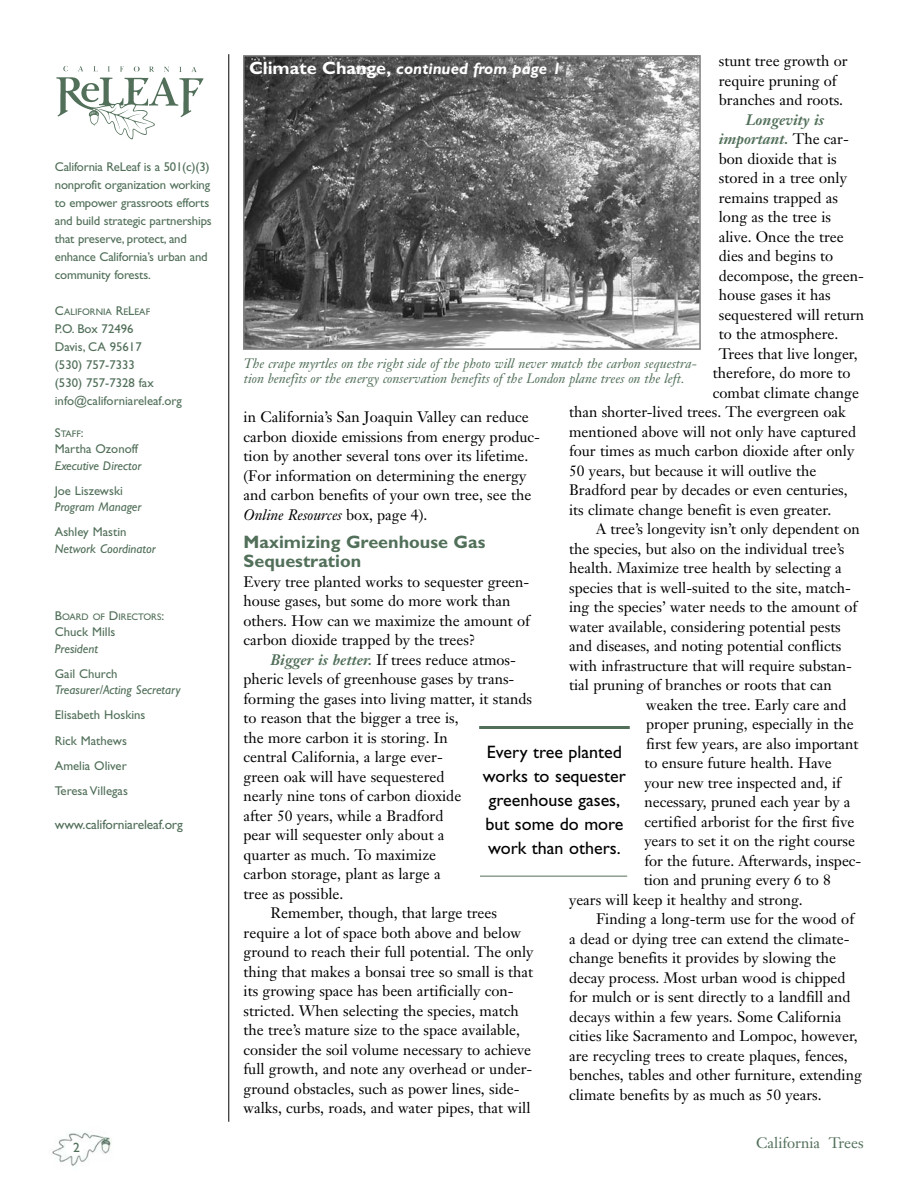
<style>
.page{position:relative;width:918px;height:1188px;background:#fff}
.page>*{position:absolute;margin:0;border:0;box-sizing:border-box;transform-origin:0 0}
.t1{font:18px/24px "Gill Sans";color:#000;text-align:center}
.t2{font:700 18px/19.5px "Gill Sans";color:#516f59}
.t3{font:italic 700 16.5px "Gill Sans";color:#fff}
.t4{font:15px/19.5px "Janson Text";color:#000}
.t5{font:italic 700 15px "Janson Text";color:#516f59}
.t6{font:15px "Janson Text";color:#516f59}
.t7{font:italic 13.5px/15px "Janson Text";color:#516f59}
.t8{font:13.5px "Gill Sans";letter-spacing:-.015em;color:#516f59}
.t9{font:12.75px/18px "Gill Sans";letter-spacing:-.015em;color:#516f59}
.t10{font:italic 12.75px "Gill Sans";color:#516f59}
.t11{font:9.6px "Gill Sans";color:#516f59}
.s1{font-size:12.75px}
.s2{font-weight:400;font-style:normal;color:#000}
.s3{font-style:normal;font-size:18px}
.s4{font-style:italic}
.s5{font-weight:700;font-style:italic;color:#516f59}
</style>
<div class="page">
<img style="left:52px;top:1132px;width:59px;height:34px">
<hr style="left:229px;top:54px;width:1px;height:1068px;background:#000">
<img style="left:56px;top:66px;width:148px;height:74px">
<hr style="left:479px;top:726px;width:151px;height:3px;background:#516f59">
<hr style="left:480px;top:876px;width:147px;height:1px;background:#516f59">
<img style="left:246px;top:58px;width:452px;height:289px">
<div style="left:243px;top:55px;width:458px;height:295px;border:2px solid #808080"></div>
<p class="t9" style="left:55px;top:159px;width:158px">California ReLeaf is a 501(c)(3) nonprofit organization working to empower grassroots efforts and build strategic partnerships that preserve, protect, and enhance California’s urban and community forests.</p>
<p class="t11" style="left:55px;top:309px;width:97px"><span class="s1">C</span>ALIFORNIA <span class="s1">R</span>E<span class="s1">L</span>EAF</p>
<p class="t9" style="left:55px;top:321px;width:129px">P.O. Box 72496<br>Davis, CA 95617<br>(530) 757-7333<br>(530) 757-7328 fax info@californiareleaf.org</p>
<p class="t11" style="left:55px;top:430px;width:30px"><span class="s1">S</span>TAFF<span class="s1">:</span></p>
<p class="t9" style="left:55px;top:441px;width:85px">Martha Ozonoff</p>
<p class="t10" style="left:55px;top:461px;width:88px">Executive Director</p>
<p class="t9" style="left:55px;top:483px;width:70px">Joe Liszewski</p>
<p class="t10" style="left:55px;top:503px;width:88px">Program Manager</p>
<p class="t9" style="left:55px;top:524px;width:73px">Ashley Mastin</p>
<p class="t10" style="left:55px;top:544px;width:103px">Network Coordinator</p>
<p class="t11" style="left:55px;top:613px;width:111px"><span class="s1">B</span>OARD OF <span class="s1">D</span>IRECTORS<span class="s1">:</span></p>
<p class="t9" style="left:55px;top:624px;width:62px">Chuck Mills</p>
<p class="t10" style="left:55px;top:644px;width:45px">President</p>
<p class="t9" style="left:55px;top:666px;width:64px">Gail Church</p>
<p class="t10" style="left:55px;top:686px;width:127px">Treasurer/Acting Secretary</p>
<p class="t9" style="left:55px;top:704px;width:92px;line-height:25.2px">Elisabeth Hoskins<br>Rick Mathews<br>Amelia Oliver<br>Teresa Villegas</p>
<p class="t8" style="left:55px;top:820px;width:130px">www.californiareleaf.org</p>
<p class="t8" style="left:73px;top:1143px;width:8px">2</p>
<p class="t4" style="left:719px;top:53px;width:130px">stunt tree growth or require pruning of branches and roots.</p>
<p class="t5" style="left:746px;top:114px;width:80px">Longevity is</p>
<p class="t5" style="left:719px;top:133px;width:132px">important. <span class="s2">The car-</span></p>
<p class="t4" style="left:719px;top:150px;width:120px">bon dioxide that is</p>
<p class="t4" style="left:719px;top:170px;width:130px">stored in a tree only</p>
<p class="t4" style="left:719px;top:189px;width:121px">remains trapped as</p>
<p class="t4" style="left:719px;top:209px;width:114px">long as the tree is</p>
<p class="t4" style="left:719px;top:228px;width:127px">alive. Once the tree</p>
<p class="t4" style="left:719px;top:248px;width:116px">dies and begins to</p>
<p class="t4" style="left:719px;top:267px;width:147px">decompose, the green-</p>
<p class="t4" style="left:719px;top:287px;width:113px">house gases it has</p>
<p class="t4" style="left:719px;top:306px;width:147px">sequestered will return</p>
<p class="t4" style="left:719px;top:326px;width:121px">to the atmosphere.</p>
<p class="t4" style="left:719px;top:345px;width:140px">Trees that live longer,</p>
<p class="t4" style="left:713px;top:365px;width:139px">therefore, do more to</p>
<p class="t4" style="left:713px;top:384px;width:148px">combat climate change</p>
<p class="t4" style="left:569px;top:404px;width:278px">than shorter-lived trees. The evergreen oak</p>
<p class="t4" style="left:569px;top:423px;width:288px">mentioned above will not only have captured</p>
<p class="t4" style="left:569px;top:443px;width:287px">four times as much carbon dioxide after only</p>
<p class="t4" style="left:569px;top:462px;width:249px">50 years, but because it will outlive the</p>
<p class="t4" style="left:569px;top:482px;width:280px">Bradford pear by decades or even centuries,</p>
<p class="t4" style="left:569px;top:501px;width:264px">its climate change benefit is even greater.</p>
<p class="t4" style="left:596px;top:521px;width:265px">A tree’s longevity isn’t only dependent on</p>
<p class="t4" style="left:569px;top:540px;width:277px">the species, but also on the individual tree’s</p>
<p class="t4" style="left:569px;top:560px;width:274px">health. Maximize tree health by selecting a</p>
<p class="t4" style="left:569px;top:579px;width:283px">species that is well-suited to the site, match-</p>
<p class="t4" style="left:569px;top:599px;width:289px">ing the species’ water needs to the amount of</p>
<p class="t4" style="left:569px;top:618px;width:273px">water available, considering potential pests</p>
<p class="t4" style="left:569px;top:638px;width:274px">and diseases, and noting potential conflicts</p>
<p class="t4" style="left:569px;top:657px;width:284px">with infrastructure that will require substan-</p>
<p class="t4" style="left:569px;top:677px;width:264px">tial pruning of branches or roots that can</p>
<p class="t4" style="left:646px;top:696px;width:202px">weaken the tree. Early care and</p>
<p class="t4" style="left:646px;top:716px;width:209px">proper pruning, especially in the</p>
<p class="t4" style="left:646px;top:735px;width:214px">first few years, are also important</p>
<p class="t4" style="left:644px;top:755px;width:189px">to ensure future health. Have</p>
<p class="t4" style="left:644px;top:774px;width:198px">your new tree inspected and, if</p>
<p class="t4" style="left:644px;top:794px;width:208px">necessary, pruned each year by a</p>
<p class="t4" style="left:644px;top:813px;width:211px">certified arborist for the first five</p>
<p class="t4" style="left:644px;top:833px;width:212px">years to set it on the right course</p>
<p class="t4" style="left:644px;top:852px;width:219px">for the future. Afterwards, inspec-</p>
<p class="t4" style="left:644px;top:872px;width:189px">tion and pruning every 6 to 8</p>
<p class="t4" style="left:569px;top:891px;width:235px">years will keep it healthy and strong.</p>
<p class="t4" style="left:596px;top:911px;width:259px">Finding a long-term use for the wood of</p>
<p class="t4" style="left:569px;top:930px;width:282px">a dead or dying tree can extend the climate-</p>
<p class="t4" style="left:569px;top:950px;width:268px">change benefits it provides by slowing the</p>
<p class="t4" style="left:569px;top:969px;width:278px">decay process. Most urban wood is chipped</p>
<p class="t4" style="left:569px;top:989px;width:283px">for mulch or is sent directly to a landfill and</p>
<p class="t4" style="left:569px;top:1008px;width:274px">decays within a few years. Some California</p>
<p class="t4" style="left:569px;top:1028px;width:290px">cities like Sacramento and Lompoc, however,</p>
<p class="t4" style="left:569px;top:1047px;width:280px">are recycling trees to create plaques, fences,</p>
<p class="t4" style="left:569px;top:1067px;width:294px">benches, tables and other furniture, extending</p>
<p class="t4" style="left:569px;top:1086px;width:254px">climate benefits by as much as 50 years.</p>
<p class="t3" style="left:249px;top:63px;width:314px"><span class="s3">Climate Change,</span> continued from page 1</p>
<p class="t7" style="left:244px;top:357px;width:455px">The crape myrtles on the right side of the photo will never match the carbon sequestra&shy;tion benefits or the energy conservation benefits of the London plane trees on the left.</p>
<p class="t4" style="left:244px;top:409px;width:298px">in California’s San Joaquin Valley can reduce carbon dioxide emissions from energy produc&shy;tion by another several tons over its lifetime. (For information on determining the energy and carbon benefits of your own tree, see the <span class="s4">Online Resources</span> box, page 4).</p>
<p class="t2" style="left:244px;top:534px;width:243px">Maximizing Greenhouse Gas<br>Sequestration</p>
<p class="t4" style="left:244px;top:573px;width:288px">Every tree planted works to sequester green&shy;house gases, but some do more work than others. How can we maximize the amount of carbon dioxide trapped by the trees?</p>
<p class="t4" style="left:271px;top:651px;width:247px"><span class="s5">Bigger is better.</span> If trees reduce atmos-</p>
<p class="t4" style="left:244px;top:671px;width:272px">pheric levels of greenhouse gases by trans-</p>
<p class="t4" style="left:244px;top:690px;width:290px">forming the gases into living matter, it stands</p>
<p class="t4" style="left:244px;top:710px;width:217px">to reason that the bigger a tree is,</p>
<p class="t4" style="left:244px;top:729px;width:206px">the more carbon it is storing. In</p>
<p class="t4" style="left:244px;top:749px;width:201px">central California, a large ever-</p>
<p class="t4" style="left:244px;top:768px;width:202px">green oak will have sequestered</p>
<p class="t4" style="left:244px;top:788px;width:219px">nearly nine tons of carbon dioxide</p>
<p class="t4" style="left:244px;top:807px;width:201px">after 50 years, while a Bradford</p>
<p class="t4" style="left:244px;top:827px;width:203px">pear will sequester only about a</p>
<p class="t4" style="left:244px;top:846px;width:194px">quarter as much. To maximize</p>
<p class="t4" style="left:244px;top:866px;width:199px">carbon storage, plant as large a</p>
<p class="t4" style="left:244px;top:885px;width:101px">tree as possible.</p>
<p class="t4" style="left:271px;top:905px;width:228px">Remember, though, that large trees</p>
<p class="t4" style="left:244px;top:924px;width:279px">require a lot of space both above and below</p>
<p class="t4" style="left:244px;top:944px;width:291px">ground to reach their full potential. The only</p>
<p class="t4" style="left:244px;top:963px;width:291px">thing that makes a bonsai tree so small is that</p>
<p class="t4" style="left:244px;top:983px;width:272px">its growing space has been artificially con-</p>
<p class="t4" style="left:244px;top:1002px;width:277px">stricted. When selecting the species, match</p>
<p class="t4" style="left:244px;top:1022px;width:278px">the tree’s mature size to the space available,</p>
<p class="t4" style="left:244px;top:1041px;width:289px">consider the soil volume necessary to achieve</p>
<p class="t4" style="left:244px;top:1061px;width:290px">full growth, and note any overhead or under-</p>
<p class="t4" style="left:244px;top:1080px;width:278px">ground obstacles, such as power lines, side-</p>
<p class="t4" style="left:244px;top:1100px;width:289px">walks, curbs, roads, and water pipes, that will</p>
<p class="t1" style="left:483px;top:742px;width:144px">Every tree planted works to sequester greenhouse gases, but some do more work than others.</p>
<p class="t6" style="left:756px;top:1136px;width:109px">California Trees</p>
</div>
